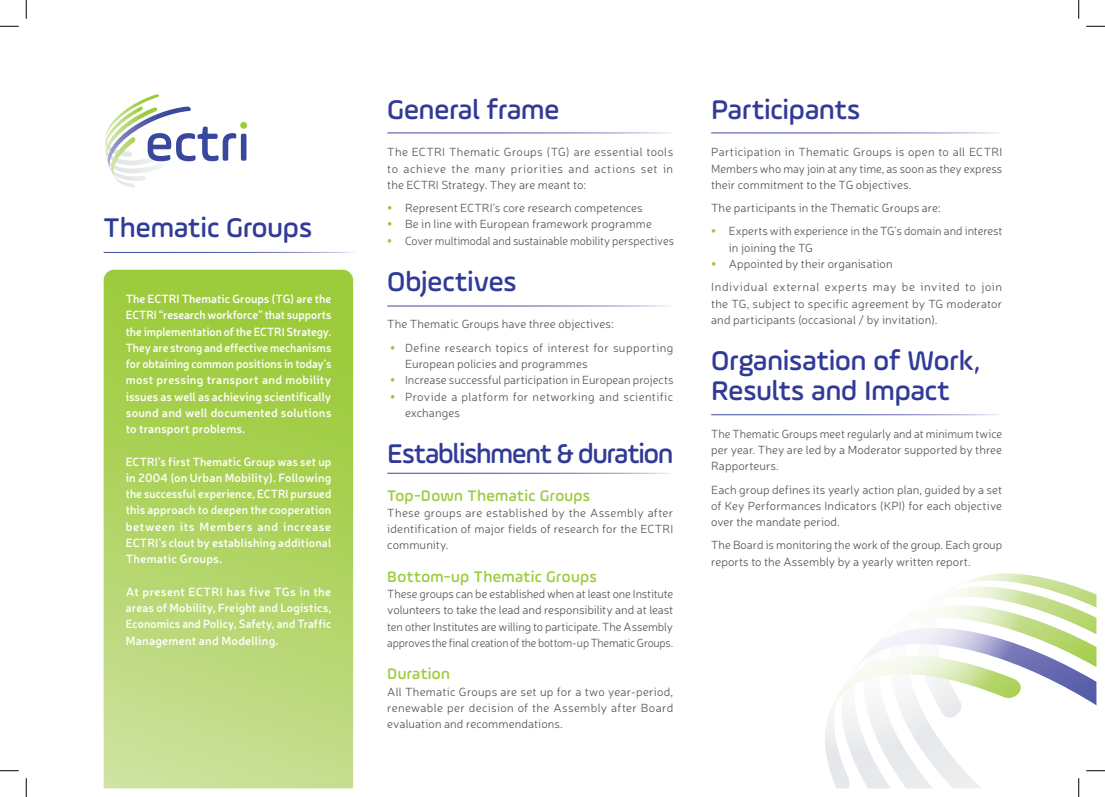
<style>
.page{position:relative;width:1105px;height:797px;background:#fff}
.page>*{position:absolute;margin:0;border:0;box-sizing:border-box;transform-origin:0 0}
.t1{font:500 28.75px/30px "Ample Soft";letter-spacing:-.005em;color:#313b97}
.t2{font:500 28.75px "Ample Soft";letter-spacing:-.035em;color:#313b97}
.t3{font:500 16.25px "Ample Soft";letter-spacing:.02em;color:#9ccb3b}
.t4{font:300 11.88px/16.2px "Neris";letter-spacing:.005em;color:#57585a;text-align:justify}
.t5{font:600 11.88px/16.2px "Neris";letter-spacing:.015em;color:#fff;text-align:justify}
.t6{font:600 11.88px/16.2px "Neris";letter-spacing:.015em;color:#fff;text-align:justify;scale:.96 1}
.t7{font:300 11.88px/23.4px "Neris";letter-spacing:.04em;color:#57585a}
.t8{font:300 11.88px/16.2px "Neris";letter-spacing:.03em;color:#57585a}
.t9{font:300 11.88px "Neris";letter-spacing:.005em;color:#57585a;scale:.95 1}
.s1{font-weight:900;color:#98ca41}
</style>
<div class="page">
<svg style="left:104px;top:270px;width:249px;height:518px;background:#afd362"></svg>
<svg style="left:105px;top:94px;width:131px;height:93px"></svg>
<div style="left:241px;top:134px;width:5px;height:27px;background:#39489e;border-radius:2px"></div>
<div style="left:240px;top:122px;width:7px;height:7px;background:#9ccb3b;border-radius:50%"></div>
<svg style="left:0;top:25px;width:19px;height:2px"></svg>
<svg style="left:1086px;top:25px;width:19px;height:2px"></svg>
<svg style="left:0;top:770px;width:19px;height:1px"></svg>
<svg style="left:25px;top:0;width:2px;height:19px"></svg>
<svg style="left:25px;top:778px;width:2px;height:19px"></svg>
<svg style="left:1078px;top:0;width:1px;height:19px"></svg>
<svg style="left:825px;top:573px;width:280px;height:224px"></svg>
<h1 class="t1" style="left:104px;top:212px;width:210px">Thematic Groups</h1>
<p class="t5" style="left:126px;top:290px;width:207px">The ECTRI Thematic Groups (TG) are the ECTRI “research workforce” that supports the implementation of the ECTRI Strategy.<br>They are strong and effective mechanisms for obtaining common positions in today’s most pressing transport and mobility issues as well as achieving scientifically sound and well documented solutions to transport problems.</p>
<p class="t6" style="left:126px;top:453px;width:216px">ECTRI’s first Thematic Group was set up in 2004 (on Urban Mobility). Following the successful experience, ECTRI pursued this approach to deepen the cooperation between its Members and increase ECTRI’s clout by establishing additional Thematic Groups.</p>
<p class="t5" style="left:126px;top:583px;width:207px">At present ECTRI has five TGs in the areas of Mobility, Freight and Logistics, Economics and Policy, Safety, and Traffic Management and Modelling.</p>
<h1 class="t1" style="left:387px;top:94px;width:174px">General frame</h1>
<p class="t4" style="left:387px;top:144px;width:287px">The ECTRI Thematic Groups (TG) are essential tools to achieve the many priorities and actions set in the ECTRI Strategy. They are meant to:</p>
<p class="t4" style="left:387px;top:199px;width:257px"><span class="s1">•</span> Represent ECTRI‘s core research competences</p>
<p class="t4" style="left:387px;top:216px;width:266px"><span class="s1">•</span> Be in line with European framework programme</p>
<p class="t9" style="left:387px;top:233px;width:303px"><span class="s1">•</span> Cover multimodal and sustainable mobility perspectives</p>
<h1 class="t1" style="left:387px;top:266px;width:131px">Objectives</h1>
<p class="t4" style="left:387px;top:316px;width:228px">The Thematic Groups have three objectives:</p>
<p class="t4" style="left:405px;top:339px;width:270px;text-indent:-15px"><span class="s1">•</span> Define research topics of interest for supporting<br>European policies and programmes</p>
<p class="t4" style="left:390px;top:371px;width:285px"><span class="s1">•</span> Increase successful participation in European projects</p>
<p class="t8" style="left:405px;top:388px;width:270px;text-indent:-15px"><span class="s1">•</span> Provide a platform for networking and scientific exchanges</p>
<h1 class="t2" style="left:387px;top:436px;width:287px">Establishment &amp; duration</h1>
<h2 class="t3" style="left:387px;top:485px;width:205px">Top-Down Thematic Groups</h2>
<p class="t4" style="left:387px;top:504px;width:287px">These groups are established by the Assembly after identification of major fields of research for the ECTRI community.</p>
<h2 class="t3" style="left:387px;top:566px;width:211px">Bottom-up Thematic Groups</h2>
<p class="t4" style="left:387px;top:585px;width:287px">These groups can be established when at least one Institute volunteers to take the lead and responsibility and at least ten other Institutes are willing to participate. The Assembly approves the final creation of the bottom-up Thematic Groups.</p>
<h2 class="t3" style="left:387px;top:664px;width:64px">Duration</h2>
<p class="t4" style="left:387px;top:683px;width:287px">All Thematic Groups are set up for a two year-period, renewable per decision of the Assembly after Board evaluation and recommendations.</p>
<h1 class="t1" style="left:711px;top:94px;width:151px">Participants</h1>
<p class="t4" style="left:711px;top:144px;width:293px">Participation in Thematic Groups is open to all ECTRI Members who may join at any time, as soon as they express their commitment to the TG objectives.</p>
<p class="t4" style="left:711px;top:199px;width:231px">The participants in the Thematic Groups are:</p>
<p class="t4" style="left:729px;top:223px;width:275px;text-indent:-18px"><span class="s1">•</span> Experts with experience in the TG’s domain and interest in joining the TG</p>
<p class="t7" style="left:711px;top:252px;width:292px"><span class="s1">•</span> Appointed by their organisation<br>Individual external experts may be invited to join</p>
<p class="t4" style="left:711px;top:295px;width:293px">the TG, subject to specific agreement by TG moderator and participants (occasional / by invitation).</p>
<h1 class="t1" style="left:711px;top:345px;width:271px">Organisation of Work,<br>Results and Impact</h1>
<p class="t4" style="left:711px;top:425px;width:293px">The Thematic Groups meet regularly and at minimum twice per year. They are led by a Moderator supported by three Rapporteurs.</p>
<p class="t4" style="left:711px;top:481px;width:293px">Each group defines its yearly action plan, guided by a set of Key Performances Indicators (KPI) for each objective over the mandate period.</p>
<p class="t4" style="left:711px;top:536px;width:293px">The Board is monitoring the work of the group. Each group reports to the Assembly by a yearly written report.</p>
</div>
